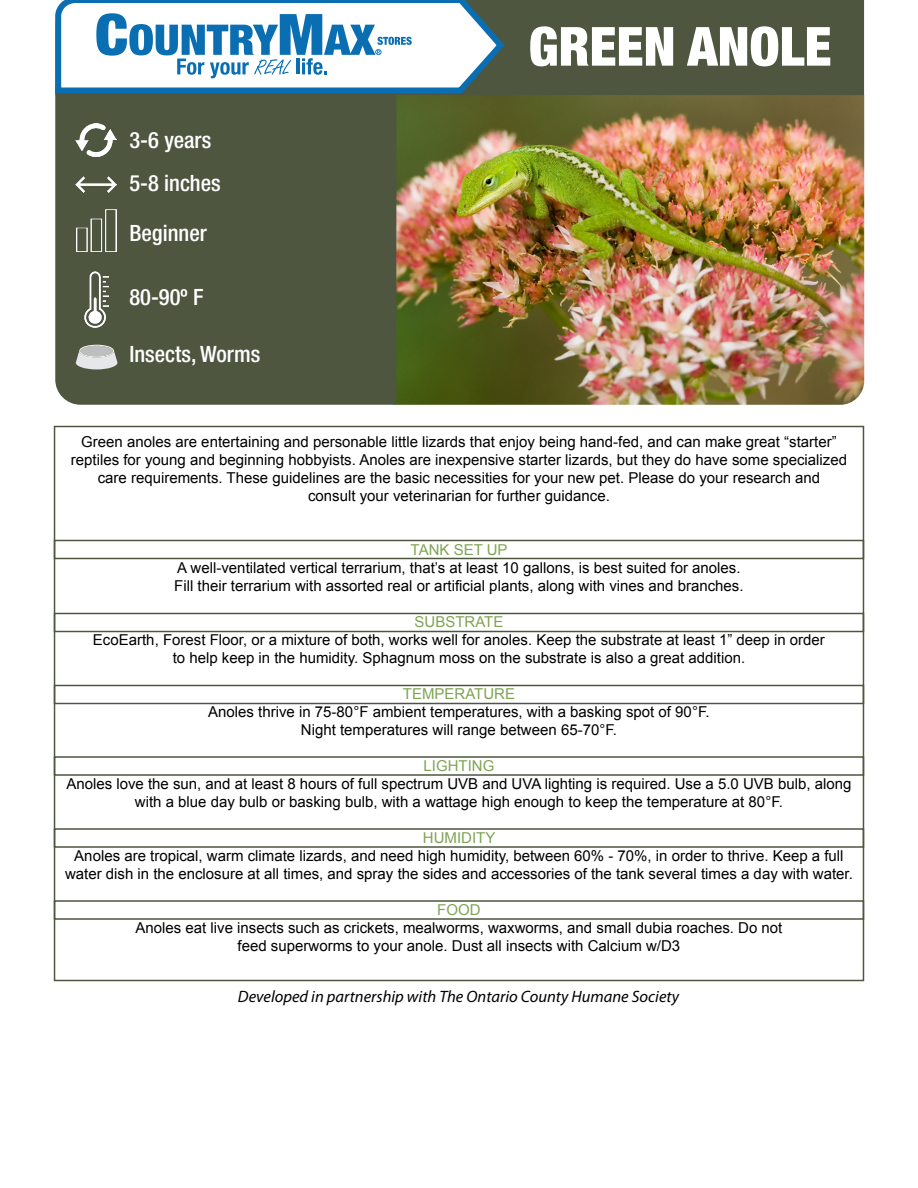
<style>
.page{position:relative;width:918px;height:1188px;background:#fff}
.page>*{position:absolute;margin:0;border:0;box-sizing:border-box;transform-origin:0 0}
.t1{font:900 condensed 54px "Helvetica Neue";color:#fff}
.t2{font:500 condensed 22.5px "Helvetica Neue";color:#fff}
.t3{font:italic 16.5px "Myriad Pro";color:#000}
.t4{font:15px/18px "Arial";color:#000;text-align:center}
.t5{font:15px "Arial";color:#7fa453}
</style>
<div class="page">
<img style="left:396px;top:95px;width:468px;height:310px">
<div style="left:55px;top:97px;width:341px;height:308px;background:#4e5640"></div>
<div style="left:509px;top:0;width:355px;height:95px;background:#4e5640"></div>
<svg style="left:55px;top:0;width:454px;height:97px;background:#396067"></svg>
<svg style="left:58px;top:0;width:443px;height:91px"></svg>
<svg style="left:76px;top:345px;width:41px;height:24px"></svg>
<img style="left:75px;top:176px;width:42px;height:16px">
<img style="left:75px;top:124px;width:42px;height:33px">
<img style="left:85px;top:271px;width:24px;height:56px">
<img style="left:77px;top:209px;width:39px;height:43px">
<div style="left:54px;top:540px;width:810px;height:19px;border:2px solid #4e5640"></div>
<div style="left:54px;top:613px;width:810px;height:19px;border:2px solid #4e5640"></div>
<div style="left:54px;top:685px;width:810px;height:19px;border:2px solid #4e5640"></div>
<div style="left:54px;top:756px;width:810px;height:20px;border:2px solid #4e5640"></div>
<div style="left:54px;top:828px;width:810px;height:20px;border:2px solid #4e5640"></div>
<div style="left:54px;top:900px;width:810px;height:20px;border:2px solid #4e5640"></div>
<h2 class="t2" style="left:129px;top:127px;width:83px">3-6 years</h2>
<h2 class="t2" style="left:129px;top:169px;width:93px">5-8 inches</h2>
<h2 class="t2" style="left:129px;top:219px;width:79px">Beginner</h2>
<h2 class="t2" style="left:129px;top:283px;width:76px">80-90º F</h2>
<h2 class="t2" style="left:129px;top:341px;width:133px">Insects, Worms</h2>
<h1 class="t1" style="left:529px;top:13px;width:305px">GREEN ANOLE</h1>
<p class="t4" style="left:71px;top:433px;width:778px">Green anoles are entertaining and personable little lizards that enjoy being hand-fed, and can make great “starter” reptiles for young and beginning hobbyists. Anoles are inexpensive starter lizards, but they do have some specialized care requirements. These guidelines are the basic necessities for your new pet. Please do your research and<br>consult your veterinarian for further guidance.</p>
<p class="t5" style="left:411px;top:540px;width:98px">TANK SET UP</p>
<p class="t4" style="left:174px;top:559px;width:571px;text-align:left">A well-ventilated vertical terrarium, that’s at least 10 gallons, is best suited for anoles.<br>Fill their terrarium with assorted real or artificial plants, along with vines and branches.</p>
<p class="t5" style="left:415px;top:612px;width:90px">SUBSTRATE</p>
<p class="t4" style="left:93px;top:631px;width:733px">EcoEarth, Forest Floor, or a mixture of both, works well for anoles. Keep the substrate at least 1” deep in order to help keep in the humidity. Sphagnum moss on the substrate is also a great addition.</p>
<p class="t5" style="left:403px;top:684px;width:114px">TEMPERATURE</p>
<p class="t4" style="left:208px;top:703px;width:503px">Anoles thrive in 75-80°F ambient temperatures, with a basking spot of 90°F.<br>Night temperatures will range between 65-70°F.</p>
<p class="t5" style="left:424px;top:756px;width:72px">LIGHTING</p>
<p class="t4" style="left:66px;top:775px;width:787px">Anoles love the sun, and at least 8 hours of full spectrum UVB and UVA lighting is required. Use a 5.0 UVB bulb, along with a blue day bulb or basking bulb, with a wattage high enough to keep the temperature at 80°F.</p>
<p class="t5" style="left:423px;top:828px;width:74px">HUMIDITY</p>
<p class="t4" style="left:65px;top:847px;width:789px">Anoles are tropical, warm climate lizards, and need high humidity, between 60% - 70%, in order to thrive. Keep a full water dish in the enclosure at all times, and spray the sides and accessories of the tank several times a day with water.</p>
<p class="t5" style="left:437px;top:900px;width:45px">FOOD</p>
<p class="t4" style="left:136px;top:919px;width:648px">Anoles eat live insects such as crickets, mealworms, waxworms, and small dubia roaches. Do not feed superworms to your anole. Dust all insects with Calcium w/D3</p>
<p class="t3" style="left:238px;top:986px;width:443px">Developed in partnership with The Ontario County Humane Society</p>
</div>
